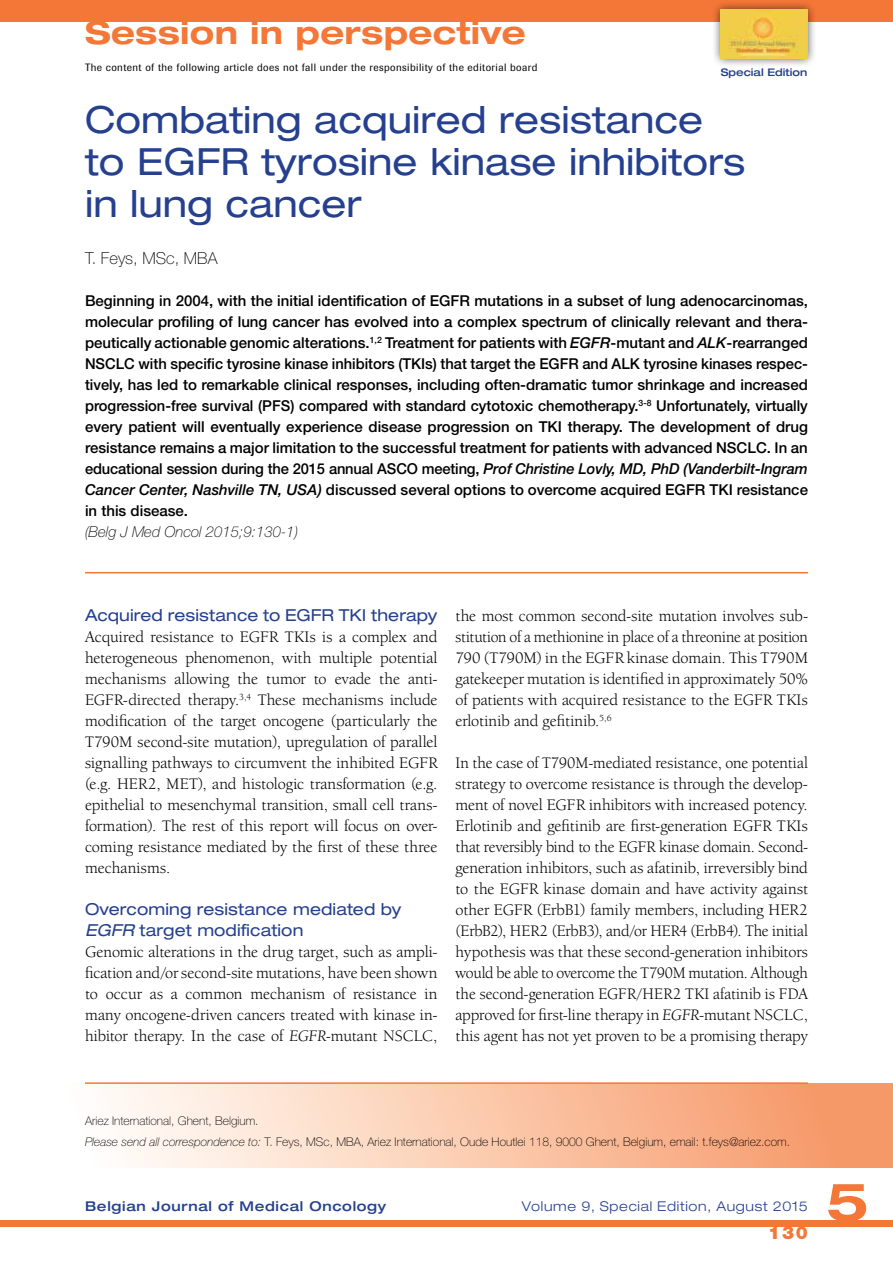
<style>
.page{position:relative;width:893px;height:1263px;background:#fff}
.page>*{position:absolute;margin:0;border:0;box-sizing:border-box;transform-origin:0 0}
.t1{font:700 expanded 52.5px "Helvetica Neue LT Std";color:#f47737}
.t2{font:expanded 37.5px/42px "Helvetica Neue LT Std";color:#25408f}
.t3{font:700 expanded 31.5px "Helvetica Neue LT Std";letter-spacing:.01em;color:#f47737}
.t4{font:900 18px "Helvetica Neue LT Std";color:#f47737}
.t5{font:16.5px/21px "Berkeley Oldstyle IT Cby BT";letter-spacing:.005em;color:#000;text-align:justify}
.t6{font:expanded 16.5px/21px "Helvetica Neue LT Std";letter-spacing:.005em;color:#25408f}
.t7{font:100 16.5px "Helvetica Neue LT Std";color:#000}
.t8{font:500 15px/21px "Helvetica Neue LT Std";color:#000;text-align:justify}
.t9{font:italic 100 15px "Helvetica Neue LT Std";color:#000}
.t10{font:300 expanded 13.5px "Helvetica Neue LT Std";letter-spacing:.05em;color:#25408f}
.t11{font:500 expanded 13.5px "Helvetica Neue LT Std";letter-spacing:.05em;color:#25408f}
.t12{font:100 12px/21px "Helvetica Neue LT Std";color:#000}
.t13{font:10.5px "Imago";letter-spacing:.04em;color:#000}
.t14{font:500 expanded 10.5px "Helvetica Neue LT Std";color:#25408f}
.s1{font-style:italic}
</style>
<div class="page">
<div style="left:0;top:1220px;width:893px;height:7px;background:#f47737"></div>
<div style="left:0;top:0;width:893px;height:21px;background:#f47737"></div>
<div style="left:712px;top:1px;width:105px;height:67px;background:#000;opacity:.65"></div>
<img style="left:721px;top:10px;width:87px;height:49px">
<hr style="left:85px;top:572px;width:723px;height:1px;background:#f47737">
<div style="left:0;top:1083px;width:893px;height:84px;background:linear-gradient(to right,#fff,#f6945f)"></div>
<hr style="left:85px;top:1082px;width:723px;height:2px;background:#f47737">
<h3 class="t3" style="left:85px;top:13px;width:442px">Session in perspective</h3>
<p class="t13" style="left:85px;top:60px;width:454px">The content of the following article does not fall under the responsibility of the editorial board</p>
<p class="t14" style="left:721px;top:65px;width:88px">Special Edition</p>
<h2 class="t2" style="left:85px;top:98px;width:662px">Combating acquired resistance to EGFR tyrosine kinase inhibitors in lung cancer</h2>
<p class="t7" style="left:85px;top:249px;width:134px">T. Feys, MSc, MBA</p>
<p class="t8" style="left:85px;top:290px;width:724px">Beginning in 2004, with the initial identification of EGFR mutations in a subset of lung adenocarcinomas, molecular profiling of lung cancer has evolved into a complex spectrum of clinically relevant and thera&shy;peutically actionable genomic alterations.<sup>1,2</sup> Treatment for patients with <span class="s1">EGFR</span>-mutant and <span class="s1">ALK</span>-rearranged NSCLC with specific tyrosine kinase inhibitors (TKIs) that target the EGFR and ALK tyrosine kinases respec&shy;tively, has led to remarkable clinical responses, including often-dramatic tumor shrinkage and increased progression-free survival (PFS) compared with standard cytotoxic chemotherapy.<sup>3-8</sup> Unfortunately, virtually every patient will eventually experience disease progression on TKI therapy. The development of drug resistance remains a major limitation to the successful treatment for patients with advanced NSCLC. In an educational session during the 2015 annual ASCO meeting, <span class="s1">Prof Christine Lovly, MD, PhD (Vanderbilt-Ingram Cancer Center, Nashville TN, USA)</span> discussed several options to overcome acquired EGFR TKI resistance in this disease.</p>
<p class="t9" style="left:85px;top:523px;width:215px">(Belg J Med Oncol 2015;9:130-1)</p>
<p class="t6" style="left:85px;top:604px;width:354px">Acquired resistance to EGFR TKI therapy</p>
<p class="t5" style="left:85px;top:626px;width:354px">Acquired resistance to EGFR TKIs is a complex and heterogeneous phenomenon, with multiple potential mechanisms allowing the tumor to evade the anti-EGFR-directed therapy.<sup>3,4</sup> These mechanisms include modification of the target oncogene (particularly the T790M second-site mutation), upregulation of parallel signalling pathways to circumvent the inhibited EGFR (e.g. HER2, MET), and histologic transformation (e.g. epithelial to mesenchymal transition, small cell trans&shy;formation). The rest of this report will focus on over&shy;coming resistance mediated by the first of these three mechanisms.</p>
<p class="t6" style="left:85px;top:898px;width:318px">Overcoming resistance mediated by<br><span class="s1">EGFR</span> target modification</p>
<p class="t5" style="left:85px;top:941px;width:354px">Genomic alterations in the drug target, such as ampli&shy;fication and/or second-site mutations, have been shown to occur as a common mechanism of resistance in many oncogene-driven cancers treated with kinase in&shy;hibitor therapy. In the case of <span class="s1">EGFR</span>-mutant NSCLC,</p>
<p class="t5" style="left:455px;top:605px;width:354px">the most common second-site mutation involves sub&shy;stitution of a methionine in place of a threonine at position 790 (T790M) in the EGFR kinase domain. This T790M gatekeeper mutation is identified in approximately 50% of patients with acquired resistance to the EGFR TKIs erlotinib and gefitinib.<sup>5,6</sup></p>
<p class="t5" style="left:455px;top:752px;width:354px">In the case of T790M-mediated resistance, one potential strategy to overcome resistance is through the develop&shy;ment of novel EGFR inhibitors with increased potency.<br>Erlotinib and gefitinib are first-generation EGFR TKIs that reversibly bind to the EGFR kinase domain. Second&shy;generation inhibitors, such as afatinib, irreversibly bind to the EGFR kinase domain and have activity against other EGFR (ErbB1) family members, including HER2 (ErbB2), HER2 (ErbB3), and/or HER4 (ErbB4). The initial hypothesis was that these second-generation inhibitors would be able to overcome the T790M mutation. Although the second-generation EGFR/HER2 TKI afatinib is FDA approved for first-line therapy in <span class="s1">EGFR</span>-mutant NSCLC, this agent has not yet proven to be a promising therapy</p>
<p class="t12" style="left:85px;top:1110px;width:707px">Ariez International, Ghent, Belgium.<br><span class="s1">Please send all correspondence to:</span> T. Feys, MSc, MBA, Ariez International, Oude Houtlei 118, 9000 Ghent, Belgium, email: t.feys@ariez.com.</p>
<p class="t11" style="left:85px;top:1198px;width:303px">Belgian Journal of Medical Oncology</p>
<p class="t10" style="left:522px;top:1198px;width:288px">Volume 9, Special Edition, August 2015</p>
<p class="t4" style="left:768px;top:1222px;width:41px">130</p>
<h1 class="t1" style="left:826px;top:1169px;width:44px">5</h1>
</div>
